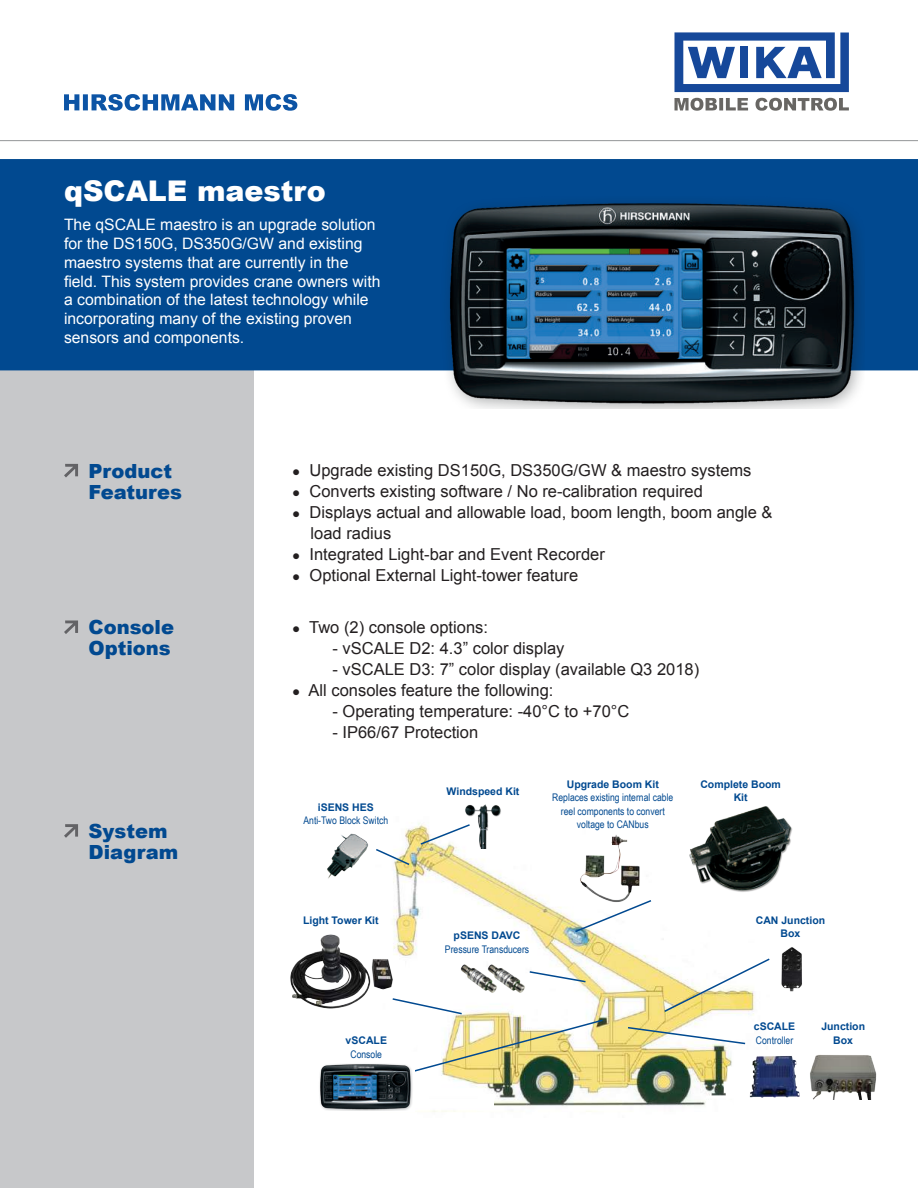
<style>
.page{position:relative;width:918px;height:1188px;background:#fff}
.page>*{position:absolute;margin:0;border:0;box-sizing:border-box;transform-origin:0 0}
.t1{font:900 28.5px "Arial";color:#fff}
.t2{font:900 19.5px/21px "Arial";color:#014990}
.t3{font:16.5px/21px "Arial";color:#231f20}
.t4{font:15.75px/18.9px "Arial";color:#fff}
.t5{font:10.5px/13.5px "Arial Narrow";color:#014990;text-align:center}
.t6{font:700 10.5px/13.5px "Arial";color:#014990;text-align:center}
.s1{font-size:13.5px}
</style>
<div class="page">
<img style="left:393px;top:823px;width:361px;height:289px">
<div style="left:0;top:345px;width:254px;height:843px;background:#c7c8ca"></div>
<hr style="left:0;top:140px;width:918px;height:1px;background:#939598">
<div style="left:0;top:159px;width:918px;height:211px;background:#014990"></div>
<img style="left:440px;top:197px;width:434px;height:211px">
<img style="left:459px;top:962px;width:27px;height:33px">
<svg style="left:528px;top:970px;width:59px;height:13px"></svg>
<svg style="left:376px;top:848px;width:35px;height:18px"></svg>
<svg style="left:626px;top:1026px;width:121px;height:19px"></svg>
<svg style="left:574px;top:899px;width:79px;height:34px"></svg>
<img style="left:580px;top:833px;width:62px;height:69px">
<div style="left:376px;top:1099px;width:117px;height:9px;background:#fff"></div>
<img style="left:810px;top:1055px;width:67px;height:44px">
<img style="left:327px;top:833px;width:41px;height:46px">
<img style="left:486px;top:962px;width:40px;height:33px">
<div style="left:732px;top:1050px;width:40px;height:76px;background:#fff"></div>
<div style="left:728px;top:1067px;width:11px;height:32px;background:#fff"></div>
<div style="left:724px;top:1082px;width:11px;height:11px;background:#fff"></div>
<svg style="left:726px;top:1089px;width:3px;height:11px"></svg>
<svg style="left:674px;top:98px;width:175px;height:13px"></svg>
<svg style="left:674px;top:32px;width:175px;height:60px"></svg>
<svg style="left:64px;top:94px;width:233px;height:17px"></svg>
<svg style="left:64px;top:463px;width:14px;height:15px"></svg>
<svg style="left:64px;top:620px;width:14px;height:14px"></svg>
<svg style="left:64px;top:824px;width:14px;height:14px"></svg>
<img style="left:749px;top:1054px;width:51px;height:46px">
<img style="left:393px;top:997px;width:211px;height:77px">
<img style="left:290px;top:934px;width:103px;height:75px">
<svg style="left:329px;top:1110px;width:85px;height:1px"></svg>
<img style="left:319px;top:1062px;width:95px;height:48px">
<img style="left:676px;top:806px;width:117px;height:93px">
<svg style="left:663px;top:957px;width:107px;height:56px"></svg>
<img style="left:781px;top:947px;width:21px;height:44px">
<img style="left:464px;top:804px;width:38px;height:44px">
<svg style="left:419px;top:823px;width:52px;height:23px"></svg>
<h1 class="t1" style="left:64px;top:170px;width:263px">qSCALE maestro</h1>
<p class="t4" style="left:64px;top:215px;width:318px">The qSCALE maestro is an upgrade solution for the DS150G, DS350G/GW and existing maestro systems that are currently in the field. This system provides crane owners with a combination of the latest technology while incorporating many of the existing proven sensors and components.</p>
<p class="t2" style="left:89px;top:460px;width:95px">Product<br>Features</p>
<p class="t2" style="left:89px;top:616px;width:87px">Console<br>Options</p>
<p class="t2" style="left:89px;top:820px;width:91px">System<br>Diagram</p>
<p class="t3" style="left:292px;top:460px;width:461px"><span class="s1">●</span> Upgrade existing DS150G, DS350G/GW &amp; maestro systems</p>
<p class="t3" style="left:292px;top:481px;width:412px"><span class="s1">●</span> Converts existing software / No re-calibration required</p>
<p class="t3" style="left:311px;top:502px;width:464px;text-indent:-18px"><span class="s1">●</span> Displays actual and allowable load, boom length, boom angle &amp; load radius</p>
<p class="t3" style="left:292px;top:544px;width:314px"><span class="s1">●</span> Integrated Light-bar and Event Recorder</p>
<p class="t3" style="left:292px;top:565px;width:288px"><span class="s1">●</span> Optional External Light-tower feature</p>
<p class="t3" style="left:292px;top:616px;width:197px"><span class="s1">●</span> Two (2) console options:</p>
<p class="t3" style="left:332px;top:637px;width:233px">- vSCALE D2: 4.3” color display</p>
<p class="t3" style="left:332px;top:658px;width:368px">- vSCALE D3: 7” color display (available Q3 2018)</p>
<p class="t3" style="left:292px;top:679px;width:263px"><span class="s1">●</span> All consoles feature the following:</p>
<p class="t3" style="left:332px;top:700px;width:299px">- Operating temperature: -40°C to +70°C</p>
<p class="t3" style="left:332px;top:721px;width:147px">- IP66/67 Protection</p>
<p class="t6" style="left:318px;top:801px;width:58px">iSENS HES</p>
<p class="t5" style="left:303px;top:813px;width:86px">Anti-Two Block Switch</p>
<p class="t6" style="left:303px;top:914px;width:77px">Light Tower Kit</p>
<p class="t6" style="left:447px;top:785px;width:74px">Windspeed Kit</p>
<p class="t6" style="left:567px;top:778px;width:94px">Upgrade Boom Kit</p>
<p class="t5" style="left:552px;top:790px;width:123px">Replaces existing internal cable reel components to convert voltage to CANbus</p>
<p class="t6" style="left:700px;top:778px;width:82px">Complete Boom<br>Kit</p>
<p class="t6" style="left:454px;top:929px;width:68px">pSENS DAVC</p>
<p class="t5" style="left:445px;top:942px;width:86px">Pressure Transducers</p>
<p class="t6" style="left:756px;top:914px;width:71px">CAN Junction<br>Box</p>
<p class="t6" style="left:754px;top:1020px;width:43px">cSCALE</p>
<p class="t6" style="left:346px;top:1034px;width:43px">vSCALE</p>
<p class="t5" style="left:756px;top:1033px;width:39px">Controller</p>
<p class="t5" style="left:351px;top:1047px;width:33px">Console</p>
<p class="t6" style="left:821px;top:1020px;width:45px">Junction<br>Box</p>
</div>
